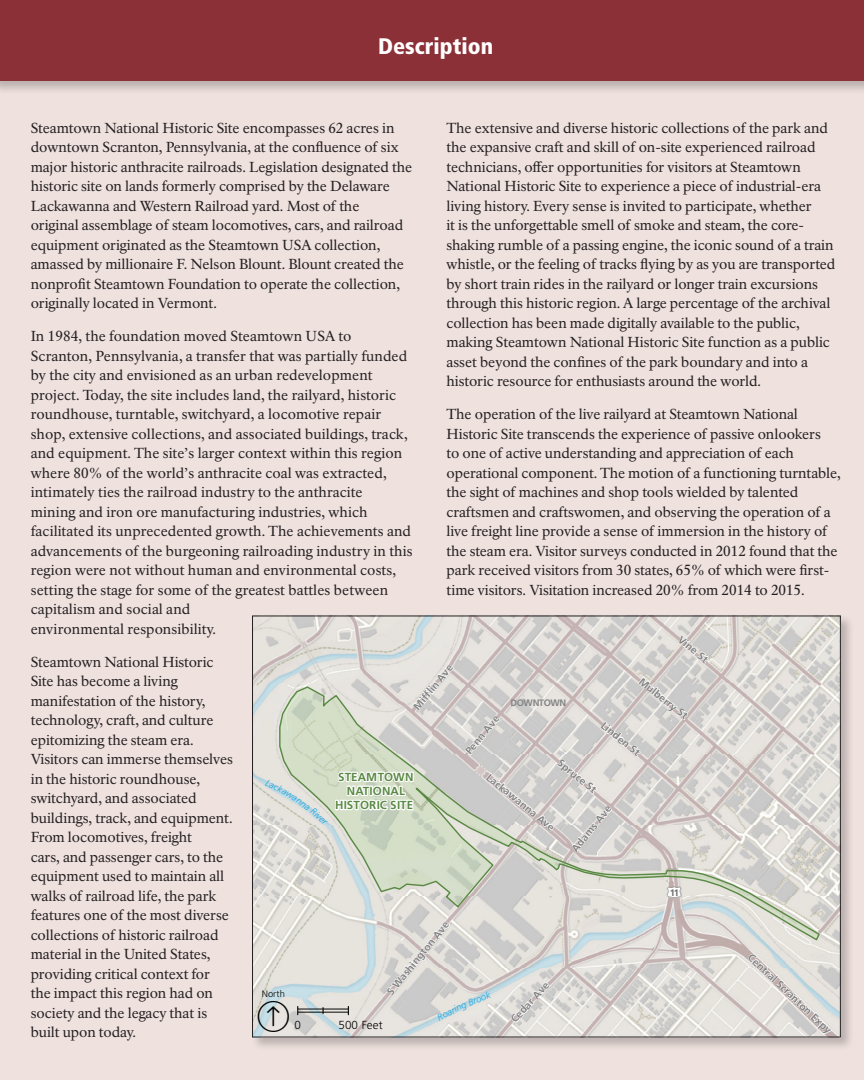
<style>
.page{position:relative;width:864px;height:1080px;background:#eee1de}
.page>*{position:absolute;margin:0;border:0;box-sizing:border-box;transform-origin:0 0}
.t1{font:39px "ESRINPS5.1";color:#040503}
.Heading_white_center{font:900 condensed 22.5px "Frutiger LT Std";color:#fff}
.BODY_-_WITH_GREP_WID{font:14.25px/19.5px "NPS Rawlinson OT";color:#231f20}
.t2{font:700 11.7px/14.1px "Frutiger LT Std";letter-spacing:.005em;color:#5a8944;text-align:center}
.t3{font:300 11.7px "Frutiger LT Std";letter-spacing:.005em;color:#040503}
.t4{font:700 10.5px "Frutiger LT Std";color:#828383}
.t5{font:italic 300 9.45px "Frutiger LT Std";color:#1da7df}
.t6{font:700 9.45px "Frutiger LT Std";letter-spacing:-.05em;color:#828383}
.t7{font:300 9.45px "Frutiger LT Std";color:#040503}
.t8{font:700 9.45px "Frutiger LT Std";color:#676868}
.s1{font-family:"ESRI Default Marker";font-weight:400;font-size:16.8px;color:#fff}
.s2{font-family:"ESRI Default Marker";font-weight:400;font-size:16.8px;color:#828383}
</style>
<div class="page">
<div style="left:0;top:0;width:864px;height:95px;background:#231f20;opacity:.25"></div>
<div style="left:0;top:0;width:864px;height:81px;background:#8c3037"></div>
<div style="left:250px;top:614px;width:605px;height:437px;background:#231f20;opacity:.25"></div>
<svg style="left:254px;top:618px;width:585px;height:417px"></svg>
<svg style="left:412px;top:665px;width:42px;height:46px"></svg>
<svg style="left:464px;top:676px;width:224px;height:177px"></svg>
<svg style="left:334px;top:758px;width:81px;height:53px;background:#e4eadd"></svg>
<hr style="left:298px;top:1009px;width:50px;height:1px;background:#040503">
<hr style="left:298px;top:1012px;width:50px;height:1px;background:#040503">
<svg style="left:387px;top:922px;width:63px;height:74px"></svg>
<svg style="left:511px;top:983px;width:39px;height:39px"></svg>
<svg style="left:748px;top:954px;width:85px;height:80px"></svg>
<svg style="left:678px;top:634px;width:31px;height:30px"></svg>
<svg style="left:281px;top:789px;width:37px;height:26px"></svg>
<svg style="left:460px;top:1003px;width:8px;height:8px"></svg>
<svg style="left:485px;top:991px;width:7px;height:8px"></svg>
<p class="Heading_white_center" style="left:378px;top:33px;width:117px">Description</p>
<p class="BODY_-_WITH_GREP_WID" style="left:447px;top:118px;width:390px">The extensive and diverse historic collections of the park and the expansive craft and skill of on-site experienced railroad technicians, offer opportunities for visitors at Steamtown National Historic Site to experience a piece of industrial-era living history. Every sense is invited to participate, whether<br>it is the unforgettable smell of smoke and steam, the core&shy;shaking rumble of a passing engine, the iconic sound of a train whistle, or the feeling of tracks flying by as you are transported by short train rides in the railyard or longer train excursions through this historic region. A large percentage of the archival collection has been made digitally available to the public, making Steamtown National Historic Site function as a public asset beyond the confines of the park boundary and into a historic resource for enthusiasts around the world.</p>
<p class="BODY_-_WITH_GREP_WID" style="left:447px;top:405px;width:396px">The operation of the live railyard at Steamtown National Historic Site transcends the experience of passive onlookers<br>to one of active understanding and appreciation of each operational component. The motion of a functioning turntable, the sight of machines and shop tools wielded by talented craftsmen and craftswomen, and observing the operation of a live freight line provide a sense of immersion in the history of the steam era. Visitor surveys conducted in 2012 found that the park received visitors from 30 states, 65% of which were first&shy;time visitors. Visitation increased 20% from 2014 to 2015.</p>
<p class="BODY_-_WITH_GREP_WID" style="left:31px;top:118px;width:383px">Steamtown National Historic Site encompasses 62 acres in downtown Scranton, Pennsylvania, at the confluence of six major historic anthracite railroads. Legislation designated the historic site on lands formerly comprised by the Delaware Lackawanna and Western Railroad yard. Most of the<br>original assemblage of steam locomotives, cars, and railroad equipment originated as the Steamtown USA collection, amassed by millionaire F. Nelson Blount. Blount created the nonprofit Steamtown Foundation to operate the collection, originally located in Vermont.</p>
<p class="BODY_-_WITH_GREP_WID" style="left:31px;top:327px;width:384px">In 1984, the foundation moved Steamtown USA to Scranton, Pennsylvania, a transfer that was partially funded by the city and envisioned as an urban redevelopment project. Today, the site includes land, the railyard, historic roundhouse, turntable, switchyard, a locomotive repair shop, extensive collections, and associated buildings, track, and equipment. The site’s larger context within this region where 80% of the world’s anthracite coal was extracted, intimately ties the railroad industry to the anthracite<br>mining and iron ore manufacturing industries, which facilitated its unprecedented growth. The achievements and advancements of the burgeoning railroading industry in this region were not without human and environmental costs, setting the stage for some of the greatest battles between capitalism and social and<br>environmental responsibility.</p>
<p class="BODY_-_WITH_GREP_WID" style="left:31px;top:652px;width:204px">Steamtown National Historic<br>Site has become a living manifestation of the history, technology, craft, and culture epitomizing the steam era.<br>Visitors can immerse themselves in the historic roundhouse, switchyard, and associated buildings, track, and equipment.<br>From locomotives, freight<br>cars, and passenger cars, to the equipment used to maintain all walks of railroad life, the park features one of the most diverse collections of historic railroad material in the United States, providing critical context for the impact this region had on society and the legacy that is built upon today.</p>
<p class="t4" style="left:683px;top:633px;width:37px;rotate:39deg">Vine St</p>
<p class="t4" style="left:411px;top:705px;width:57px;rotate:-51deg">Mifflin Ave</p>
<p class="t4" style="left:644px;top:675px;width:61px;rotate:39deg">Mulberry St</p>
<p class="t6" style="left:510px;top:697px;width:57px">DOWNTOWN</p>
<p class="t4" style="left:463px;top:749px;width:49px;rotate:-51deg">Penn Ave</p>
<p class="t4" style="left:606px;top:720px;width:48px;rotate:39deg">Linden St</p>
<p class="t4" style="left:563px;top:757px;width:48px;rotate:39deg">Spruce St</p>
<p class="t2" style="left:335px;top:770px;width:80px">STEAMTOWN<br>NATIONAL<br>HISTORIC SITE</p>
<p class="t4" style="left:492px;top:771px;width:86px;rotate:39deg">Lackawanna Ave</p>
<p class="t5" style="left:269px;top:778px;width:19px;rotate:26deg">Lack</p>
<p class="t4" style="left:569px;top:847px;width:58px;rotate:-51deg">Adams Ave</p>
<p class="t5" style="left:319px;top:809px;width:16px;rotate:42deg">iver</p>
<p class="t8" style="left:667px;top:887px;width:16px"><span class="s1">£</span><span class="s2">¤</span>1 1</p>
<p class="t4" style="left:384px;top:990px;width:93px;rotate:-51deg">S Washington Ave</p>
<p class="t4" style="left:754px;top:951px;width:112px;rotate:43deg">Central Scranton Expy</p>
<p class="t4" style="left:508px;top:1017px;width:53px;rotate:-48deg">Cedar Ave</p>
<p class="t7" style="left:262px;top:989px;width:25px">North</p>
<p class="t5" style="left:467px;top:998px;width:20px;rotate:-22deg">Broo</p>
<h1 class="t1" style="left:258px;top:1001px;width:33px">Á</h1>
<p class="t5" style="left:435px;top:1013px;width:27px;rotate:-26deg">Roarin</p>
<p class="t3" style="left:294px;top:1018px;width:8px">0</p>
<p class="t3" style="left:339px;top:1018px;width:46px">500 Feet</p>
</div>
